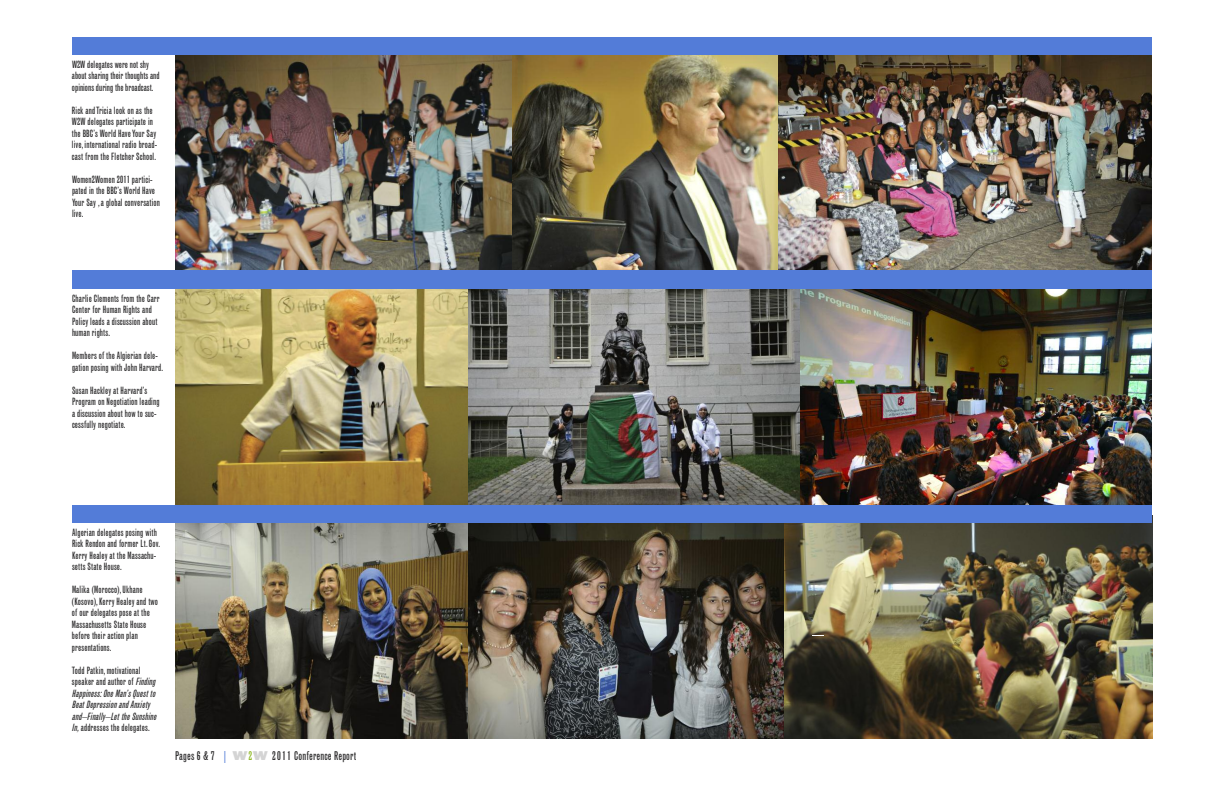
<style>
.page{position:relative;width:1224px;height:792px;background:#fff}
.page>*{position:absolute;margin:0;border:0;box-sizing:border-box;transform-origin:0 0}
.t1{font:extra-condensed 12px "Grotesque";letter-spacing:.015em;color:#272627}
.t2{font:extra-condensed 10px/11.5px "Grotesque";letter-spacing:.015em;color:#272627}
.t3{font:italic extra-condensed 10px/11.5px "Grotesque";color:#272627}
.s1{font-style:normal}
.s2{color:#537cd8}
.s3{font-family:"Leviathan";font-weight:900;font-stretch:normal;color:#d4d4d4}
.s4{color:#8bb61e}
</style>
<div class="page">
<img style="left:512px;top:55px;width:267px;height:216px">
<img style="left:468px;top:289px;width:332px;height:216px">
<img style="left:175px;top:55px;width:337px;height:216px">
<img style="left:779px;top:55px;width:373px;height:216px">
<img style="left:175px;top:289px;width:293px;height:216px">
<img style="left:175px;top:523px;width:293px;height:216px">
<img style="left:468px;top:523px;width:317px;height:216px">
<img style="left:785px;top:523px;width:367px;height:216px">
<img style="left:800px;top:289px;width:352px;height:216px">
<div style="left:72px;top:37px;width:1080px;height:18px;background:#537cd8"></div>
<div style="left:72px;top:271px;width:1080px;height:18px;background:#537cd8"></div>
<div style="left:72px;top:505px;width:1080px;height:18px;background:#537cd8"></div>
<p class="t2" style="left:72px;top:59px;width:89px">W2W delegates were not shy about sharing their thoughts and opinions during the broadcast.</p>
<p class="t2" style="left:72px;top:105px;width:87px">Rick andTricia look on as the<br>W2W delegates participate in the BBC’s World HaveYour Say live,international radio broad&shy;cast from the Fletcher School.</p>
<p class="t2" style="left:72px;top:174px;width:89px">Women2Women 2011 partici&shy;pated in the BBC’s World Have<br>Your Say ,a global conversation live.</p>
<p class="t2" style="left:72px;top:293px;width:89px">Charlie Clements from the Carr<br>Center for Human Rights and<br>Policy leads a discussion about human rights.</p>
<p class="t2" style="left:72px;top:351px;width:93px">Members of the Algierian dele&shy;gation posing with John Harvard.</p>
<p class="t2" style="left:72px;top:385px;width:89px">Susan Hackley at Harvard’s<br>Program on Negotiation leading a discussion about how to suc&shy;cessfully negotiate.</p>
<p class="t2" style="left:72px;top:527px;width:90px">Algerian delegates posing with<br>Rick Rendon and former Lt.Gov.<br>Kerry Healey at the Massachu&shy;setts State House.</p>
<p class="t2" style="left:72px;top:585px;width:88px">Malika (Morocco),Ukhane (Kosovo),Kerry Healey and two of our delegates pose at the<br>Massachusetts State House before their action plan presentations.</p>
<p class="t3" style="left:72px;top:665px;width:88px"><span class="s1">Todd Patkin,motivational speaker and author of</span> Finding<br>Happiness:One Man’s Quest to<br>Beat Depression and Anxiety and–Finally–Let the Sunshine<br>In,<span class="s1">addresses the delegates.</span></p>
<p class="t1" style="left:175px;top:751px;width:182px">Pages 6 &amp; 7 <span class="s2">|</span> <span class="s3">W</span><span class="s4">2</span><span class="s3">W</span> 2011 Conference Report</p>
</div>
